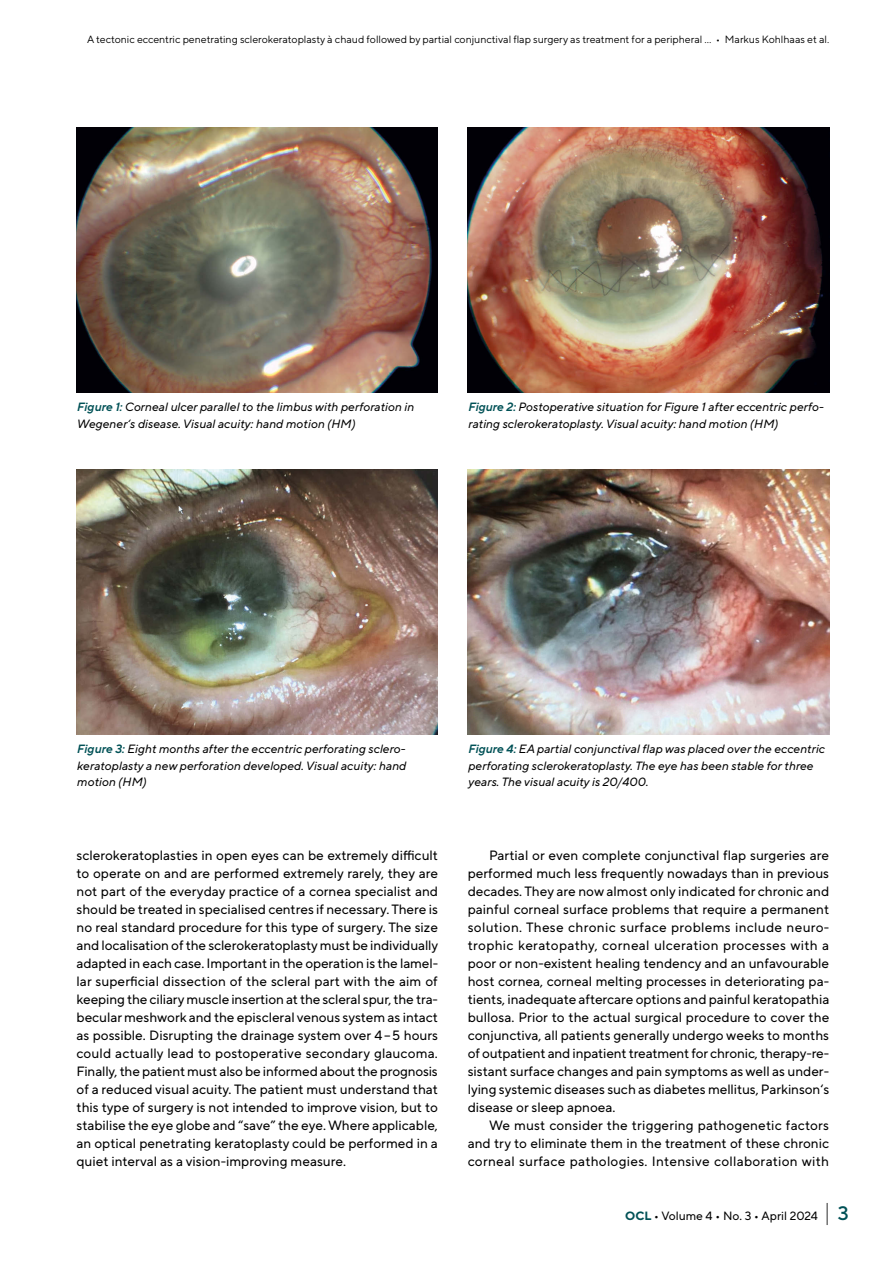
<style>
.page{position:relative;width:893px;height:1263px;background:#fff}
.page>*{position:absolute;margin:0;border:0;box-sizing:border-box;transform-origin:0 0}
.t1{font:13.5px/18px "TT Norms Pro";color:#000;text-align:justify}
.t2{font:italic 12px/16.5px "TT Norms Pro";color:#000}
.t3{font:12px "TT Norms Pro";color:#000}
.t4{font:10.5px "TT Norms Pro";color:#000}
.s1{font-weight:600;color:#005156}
.s2{font-weight:700;color:#005156}
.s3{font-size:24px}
.s4{font-weight:500;font-size:19.5px;color:#005156}
</style>
<div class="page">
<img style="left:77px;top:128px;width:361px;height:264px">
<img style="left:468px;top:128px;width:361px;height:264px">
<img style="left:77px;top:470px;width:361px;height:264px">
<img style="left:468px;top:470px;width:361px;height:264px">
<p class="t4" style="left:87px;top:31px;width:744px">A tectonic eccentric penetrating sclerokeratoplasty à chaud followed by partial conjunctival flap surgery as treatment for a peripheral … • Markus Kohlhaas et al.</p>
<p class="t2" style="left:77px;top:398px;width:339px"><span class="s1">Figure 1:</span> Corneal ulcer parallel to the limbus with perforation in<br>Wegener‘s disease. Visual acuity: hand motion (HM)</p>
<p class="t2" style="left:468px;top:398px;width:357px"><span class="s1">Figure 2:</span> Postoperative situation for Figure 1 after eccentric perfo&shy;rating sclerokeratoplasty. Visual acuity: hand motion (HM)</p>
<p class="t2" style="left:77px;top:740px;width:331px"><span class="s1">Figure 3:</span> Eight months after the eccentric perforating sclero&shy;keratoplasty a new perforation developed. Visual acuity: hand motion (HM)</p>
<p class="t2" style="left:468px;top:740px;width:358px"><span class="s1">Figure 4:</span> EA partial conjunctival flap was placed over the eccentric perforating sclerokeratoplasty. The eye has been stable for three years. The visual acuity is 20/400.</p>
<p class="t1" style="left:77px;top:846px;width:363px">sclerokeratoplasties in open eyes can be extremely difficult to operate on and are performed extremely rarely, they are not part of the everyday practice of a cornea specialist and should be treated in specialised centres if necessary. There is no real standard procedure for this type of surgery. The size and localisation of the sclerokeratoplasty must be individually adapted in each case. Important in the operation is the lamel&shy;lar superficial dissection of the scleral part with the aim of keeping the ciliary muscle insertion at the scleral spur, the tra&shy;becular meshwork and the episcleral venous system as intact as possible. Disrupting the drainage system over 4–5 hours could actually lead to postoperative secondary glaucoma.<br>Finally, the patient must also be informed about the prognosis of a reduced visual acuity. The patient must understand that this type of surgery is not intended to improve vision, but to stabilise the eye globe and “save” the eye. Where applicable, an optical penetrating keratoplasty could be performed in a quiet interval as a vision-improving measure.</p>
<p class="t1" style="left:468px;top:845px;width:363px;text-indent:21px">Partial or even complete conjunctival flap surgeries are performed much less frequently nowadays than in previous decades. They are now almost only indicated for chronic and painful corneal surface problems that require a permanent solution. These chronic surface problems include neuro&shy;trophic keratopathy, corneal ulceration processes with a poor or non-existent healing tendency and an unfavourable host cornea, corneal melting processes in deteriorating pa&shy;tients, inadequate aftercare options and painful keratopathia bullosa. Prior to the actual surgical procedure to cover the conjunctiva, all patients generally undergo weeks to months of outpatient and inpatient treatment for chronic, therapy-re&shy;sistant surface changes and pain symptoms as well as under&shy;lying systemic diseases such as diabetes mellitus, Parkinson‘s disease or sleep apnoea.</p>
<p class="t1" style="left:468px;top:1115px;width:363px;text-indent:21px">We must consider the triggering pathogenetic factors and try to eliminate them in the treatment of these chronic corneal surface pathologies. Intensive collaboration with</p>
<p class="t3" style="left:625px;top:1207px;width:225px"><span class="s2">OCL</span> • Volume 4 • No. 3 • April 2024 <span class="s3">|</span> <span class="s4">3</span></p>
</div>
